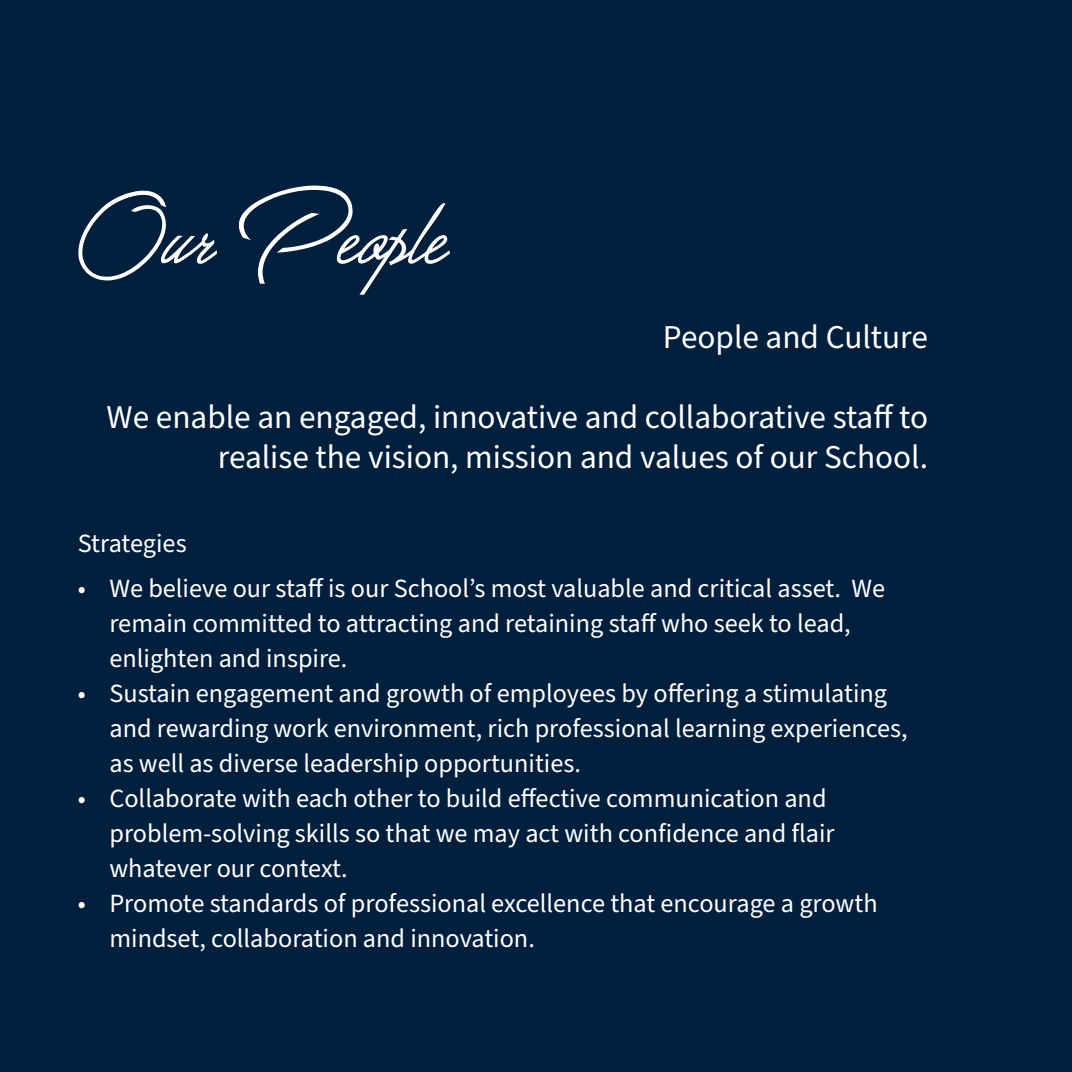
<style>
.page{position:relative;width:1072px;height:1072px;background:#fff}
.page>*{position:absolute;margin:0;border:0;box-sizing:border-box;transform-origin:0 0}
.t1{font:105px "Great Day";color:#fff}
.t2{font:33.25px/39.9px "Source Sans Pro";color:#fff;text-align:right}
.t3{font:26.25px/35px "Source Sans Pro";color:#fff}
</style>
<div class="page">
<div style="left:0;top:0;width:1071px;height:1071px;background:#001f3d"></div>
<p class="t1" style="left:78px;top:166px;width:370px">Our People</p>
<p class="t2" style="left:663px;top:318px;width:266px">People and Culture</p>
<p class="t2" style="left:107px;top:398px;width:823px">We enable an engaged, innovative and collaborative staff to realise the vision, mission and values of our School.</p>
<p class="t3" style="left:78px;top:526px;width:110px">Strategies</p>
<p class="t3" style="left:109px;top:571px;width:777px;text-indent:-32px">• We believe our staff is our School’s most valuable and critical asset. We remain committed to attracting and retaining staff who seek to lead, enlighten and inspire.</p>
<p class="t3" style="left:109px;top:676px;width:800px;text-indent:-32px">• Sustain engagement and growth of employees by offering a stimulating and rewarding work environment, rich professional learning experiences, as well as diverse leadership opportunities.</p>
<p class="t3" style="left:109px;top:781px;width:726px;text-indent:-32px">• Collaborate with each other to build effective communication and problem-solving skills so that we may act with confidence and flair whatever our context.</p>
<p class="t3" style="left:109px;top:886px;width:769px;text-indent:-32px">• Promote standards of professional excellence that encourage a growth mindset, collaboration and innovation.</p>
</div>
